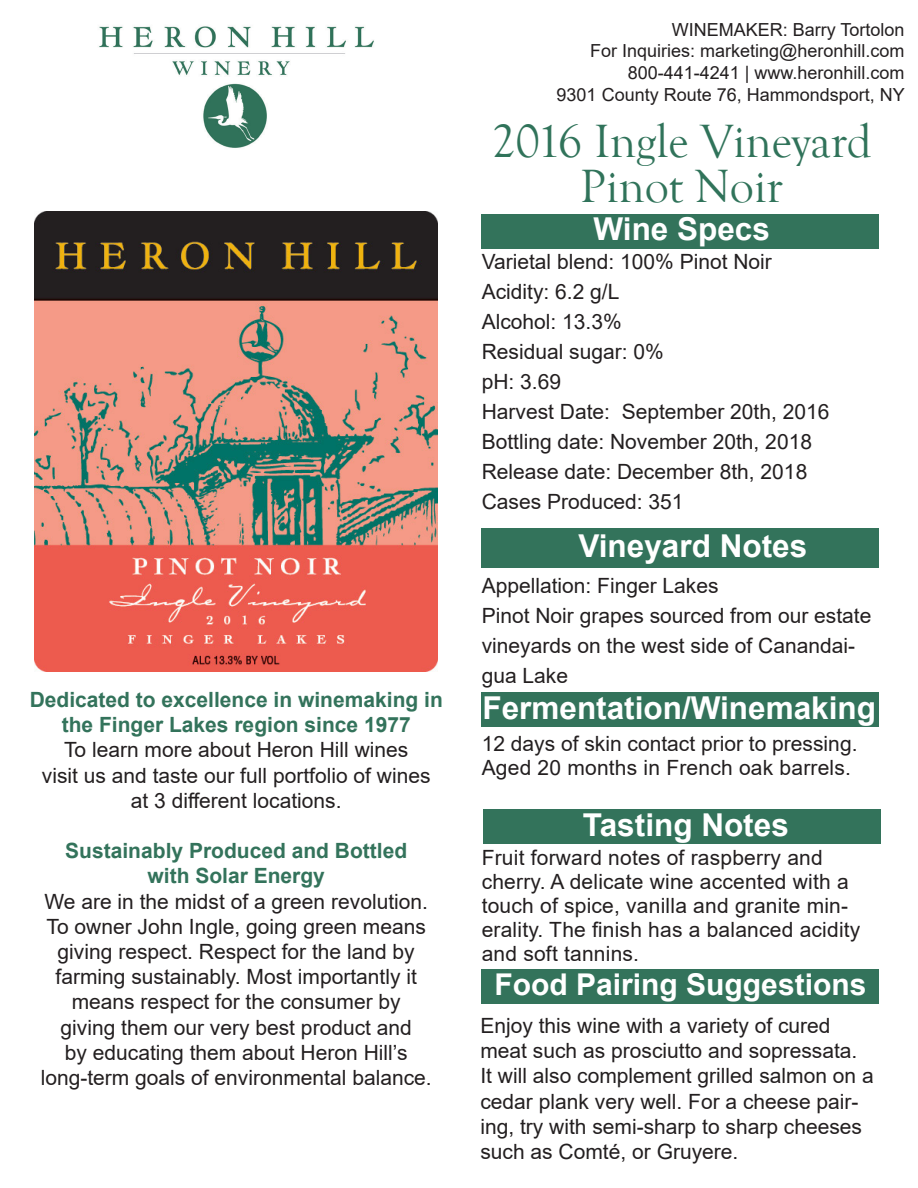
<style>
.page{position:relative;width:918px;height:1188px;background:#fff}
.page>*{position:absolute;margin:0;border:0;box-sizing:border-box;transform-origin:0 0}
.t1{font:48px "Goudy Old Style T";color:#30735a}
.t2{font:700 31.5px "Arial";color:#fff}
.t3{font:700 30px "Arial";color:#fff}
.t4{font:21px/25.2px "Arial";color:#231f20}
.t5{font:700 21px/25.2px "Arial";color:#33735b;text-align:center}
.t6{font:18px "Arial";color:#231f20}
</style>
<div class="page">
<img style="left:99px;top:26px;width:275px;height:122px">
<div style="left:482px;top:214px;width:397px;height:35px;background:#33735b"></div>
<div style="left:482px;top:529px;width:397px;height:39px;background:#33735b"></div>
<div style="left:482px;top:693px;width:397px;height:34px;background:#33735b"></div>
<div style="left:483px;top:810px;width:398px;height:34px;background:#33735b"></div>
<div style="left:482px;top:970px;width:397px;height:34px;background:#33735b"></div>
<img style="left:35px;top:212px;width:403px;height:460px">
<p class="t5" style="left:30px;top:687px;width:415px">Dedicated to excellence in winemaking in the Finger Lakes region since 1977</p>
<p class="t4" style="left:64px;top:737px;width:346px">To learn more about Heron Hill wines</p>
<p class="t4" style="left:42px;top:762px;width:390px">visit us and taste our full portfolio of wines</p>
<p class="t4" style="left:131px;top:788px;width:212px">at 3 different locations.</p>
<p class="t5" style="left:65px;top:838px;width:343px">Sustainably Produced and Bottled</p>
<p class="t5" style="left:148px;top:864px;width:179px">with Solar Energy</p>
<p class="t4" style="left:44px;top:888px;width:385px">We are in the midst of a green revolution.</p>
<p class="t4" style="left:47px;top:914px;width:381px">To owner John Ingle, going green means</p>
<p class="t4" style="left:58px;top:939px;width:359px">giving respect. Respect for the land by</p>
<p class="t4" style="left:56px;top:964px;width:363px">farming sustainably. Most importantly it</p>
<p class="t4" style="left:72px;top:989px;width:331px">means respect for the consumer by</p>
<p class="t4" style="left:61px;top:1014px;width:353px">giving them our very best product and</p>
<p class="t4" style="left:65px;top:1040px;width:344px">by educating them about Heron Hill’s</p>
<p class="t4" style="left:41px;top:1065px;width:392px">long-term goals of environmental balance.</p>
<p class="t6" style="left:672px;top:17px;width:234px">WINEMAKER: Barry Tortolon</p>
<p class="t6" style="left:590px;top:39px;width:316px">For Inquiries: marketing@heronhill.com</p>
<p class="t6" style="left:628px;top:60px;width:278px">800-441-4241 | www.heronhill.com</p>
<p class="t6" style="left:557px;top:82px;width:350px">9301 County Route 76, Hammondsport, NY</p>
<p class="t1" style="left:492px;top:115px;width:381px">2016 Ingle Vineyard</p>
<p class="t1" style="left:580px;top:160px;width:204px">Pinot Noir</p>
<p class="t2" style="left:593px;top:207px;width:178px">Wine Specs</p>
<p class="t4" style="left:482px;top:246px;width:292px;line-height:30px">Varietal blend: 100% Pinot Noir<br>Acidity: 6.2 g/L</p>
<p class="t4" style="left:482px;top:309px;width:142px">Alcohol: 13.3%</p>
<p class="t4" style="left:482px;top:339px;width:184px">Residual sugar: 0%</p>
<p class="t4" style="left:482px;top:369px;width:81px">pH: 3.69</p>
<p class="t4" style="left:482px;top:399px;width:349px">Harvest Date: September 20th, 2016</p>
<p class="t4" style="left:482px;top:429px;width:332px">Bottling date: November 20th, 2018</p>
<p class="t4" style="left:482px;top:459px;width:327px">Release date: December 8th, 2018</p>
<p class="t4" style="left:482px;top:489px;width:203px">Cases Produced: 351</p>
<p class="t2" style="left:578px;top:524px;width:230px">Vineyard Notes</p>
<p class="t4" style="left:482px;top:573px;width:238px">Appellation: Finger Lakes</p>
<p class="t4" style="left:482px;top:600px;width:391px;line-height:30px">Pinot Noir grapes sourced from our estate vineyards on the west side of Canandai&shy;gua Lake</p>
<p class="t2" style="left:483px;top:686px;width:395px">Fermentation/Winemaking</p>
<p class="t4" style="left:482px;top:732px;width:377px;line-height:24px">12 days of skin contact prior to pressing.<br>Aged 20 months in French oak barrels.</p>
<p class="t2" style="left:583px;top:802px;width:207px">Tasting Notes</p>
<p class="t4" style="left:482px;top:845px;width:343px">Fruit forward notes of raspberry and</p>
<p class="t4" style="left:482px;top:870px;width:380px;line-height:24px">cherry. A delicate wine accented with a touch of spice, vanilla and granite min&shy;erality. The finish has a balanced acidity and soft tannins.</p>
<p class="t3" style="left:495px;top:963px;width:373px">Food Pairing Suggestions</p>
<p class="t4" style="left:480px;top:1013px;width:395px">Enjoy this wine with a variety of cured meat such as prosciutto and sopressata.<br>It will also complement grilled salmon on a cedar plank very well. For a cheese pair&shy;ing, try with semi-sharp to sharp cheeses such as Comté, or Gruyere.</p>
</div>
